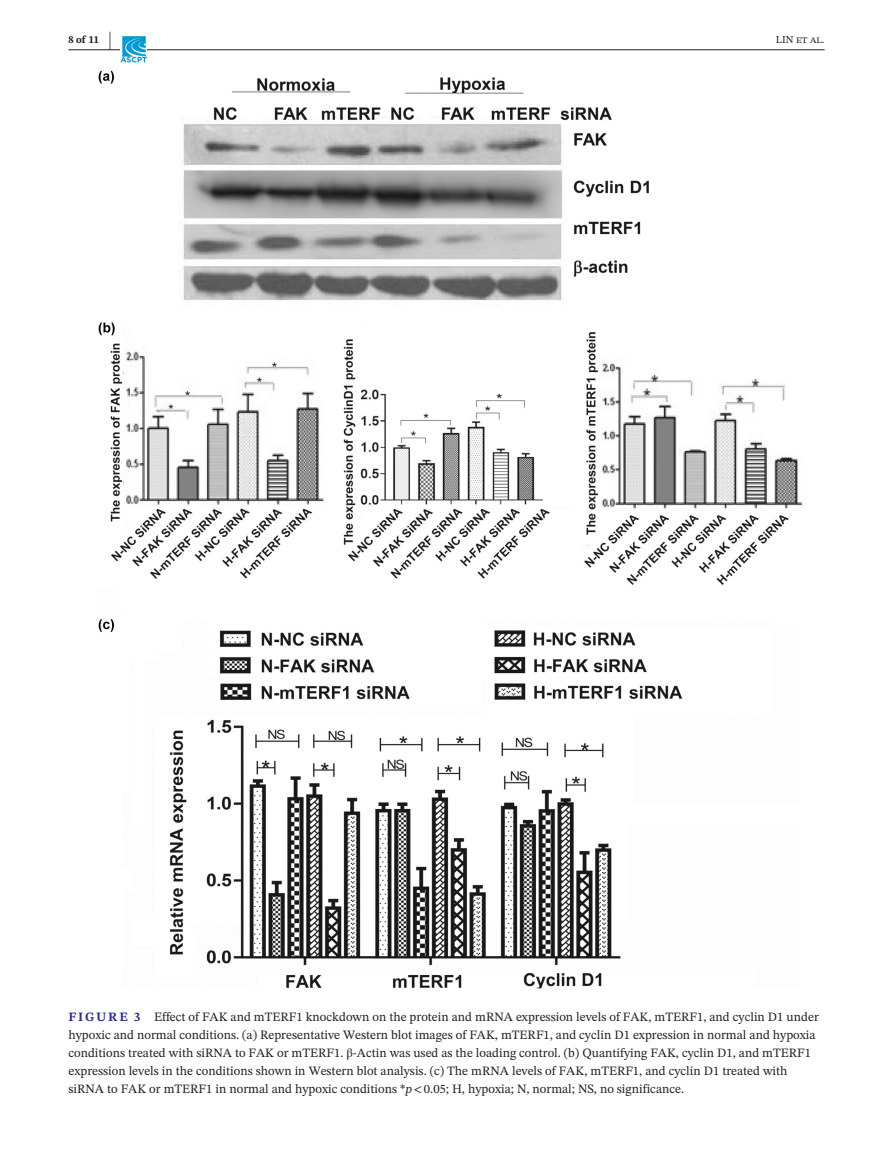
<style>
.page{position:relative;width:893px;height:1174px;background:#fff}
.page>*{position:absolute;margin:0;border:0;box-sizing:border-box;transform-origin:0 0}
.t1{font:12.75px/18px "STIX Two Text";color:#231f20}
.t2{font:10.5px "STIX Two Text";color:#231f20}
.t3{font:700 10.5px "STIX Two Text";color:#231f20}
.s1{font-size:21px}
.s2{font-weight:700;color:#2c2d8c}
.s3{font-family:"STIX"}
.s4{font-style:italic}
</style>
<div class="page">
<hr style="left:68px;top:49px;width:756px;height:1px;background:#231f20">
<img style="left:121px;top:37px;width:25px;height:25px">
<img style="left:98px;top:70px;width:705px;height:918px">
<p class="t3" style="left:68px;top:32px;width:44px">8 of 11 <span class="s1">|</span></p>
<p class="t2" style="left:776px;top:32px;width:50px">LIN et al.</p>
<p class="t1" style="left:68px;top:1008px;width:752px"><span class="s2">FIGURE 3</span> Effect of FAK and mTERF1 knockdown on the protein and mRNA expression levels of FAK, mTERF1, and cyclin D1 under hypoxic and normal conditions. (a) Representative Western blot images of FAK, mTERF1, and cyclin D1 expression in normal and hypoxia conditions treated with siRNA to FAK or mTERF1. <span class="s3">β</span>-Actin was used as the loading control. (b) Quantifying FAK, cyclin D1, and mTERF1 expression levels in the conditions shown in Western blot analysis. (c) The mRNA levels of FAK, mTERF1, and cyclin D1 treated with siRNA to FAK or mTERF1 in normal and hypoxic conditions *<span class="s4">p</span><span class="s3">&lt;</span>0.05; H, hypoxia; N, normal; NS, no significance.</p>
</div>
